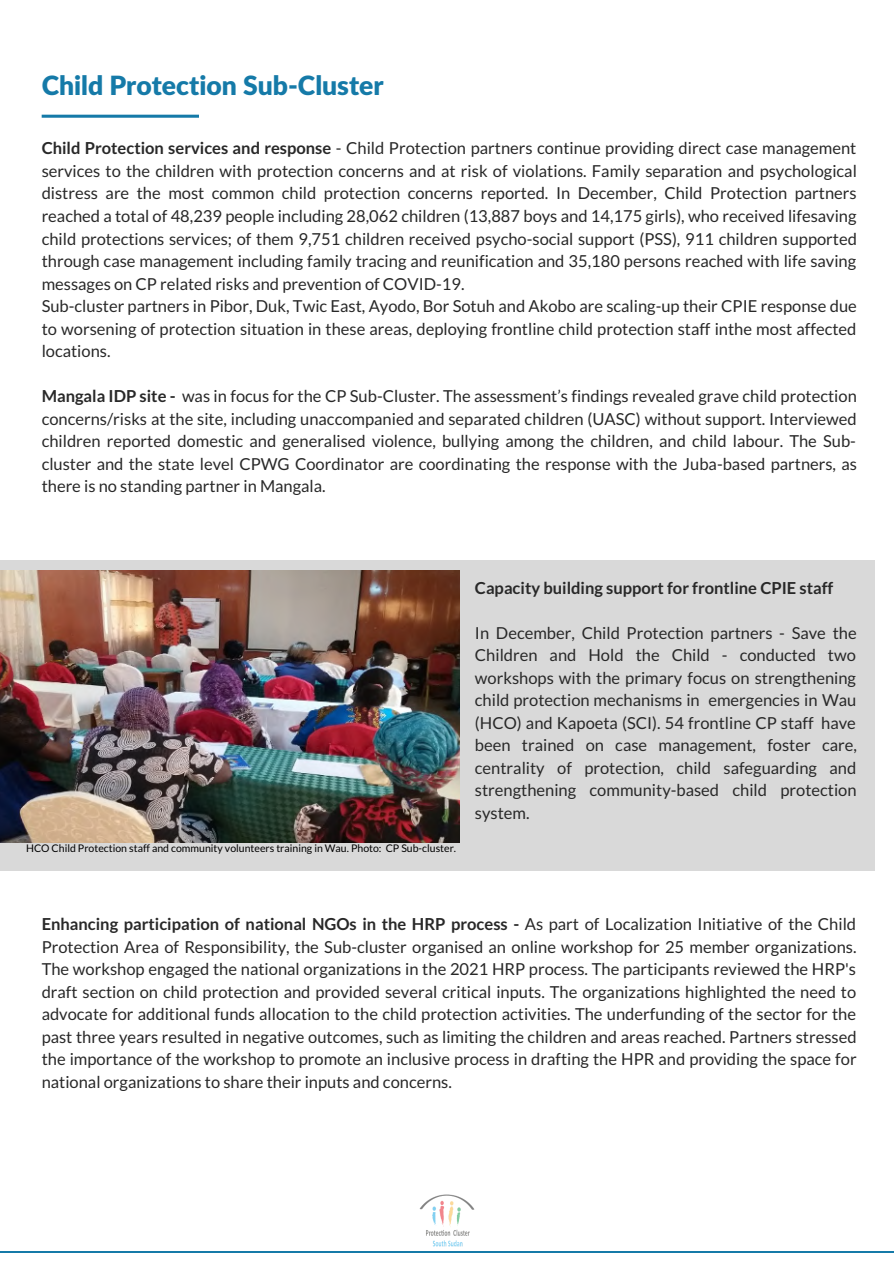
<style>
.page{position:relative;width:894px;height:1264px;background:#fff}
.page>*{position:absolute;margin:0;border:0;box-sizing:border-box;transform-origin:0 0}
.t1{font:900 26.55px "Lato Latin";color:#157aa8}
.t2{font:16.5px/22.5px "Lato";color:#282828;text-align:justify}
.t3{font:700 16.5px "Lato";color:#282828}
.t4{font:10.5px "Lato";color:#000}
.s1{font-weight:700}
</style>
<div class="page">
<img style="left:419px;top:1194px;width:55px;height:53px">
<hr style="left:0;top:1251px;width:893px;height:1px;background:#157aa8">
<svg style="left:42px;top:115px;width:157px;height:3px"></svg>
<div style="left:0;top:560px;width:874px;height:310px;background:#d9d9d9"></div>
<img style="left:0;top:570px;width:459px;height:272px">
<p class="t1" style="left:42px;top:74px;width:343px">Child Protection Sub-Cluster</p>
<p class="t2" style="left:42px;top:137px;width:816px"><span class="s1">Child Protection services and response</span> - Child Protection partners continue providing direct case management services to the children with protection concerns and at risk of violations. Family separation and psychological distress are the most common child protection concerns reported. In December, Child Protection partners reached a total of 48,239 people including 28,062 children (13,887 boys and 14,175 girls), who received lifesaving child protections services; of them 9,751 children received psycho-social support (PSS), 911 children supported through case management including family tracing and reunification and 35,180 persons reached with life saving messages on CP related risks and prevention of COVID-19.</p>
<p class="t2" style="left:42px;top:294px;width:816px">Sub-cluster partners in Pibor, Duk, Twic East, Ayodo, Bor Sotuh and Akobo are scaling-up their CPIE response due to worsening of protection situation in these areas, deploying frontline child protection staff inthe most affected locations.</p>
<p class="t2" style="left:42px;top:384px;width:816px"><span class="s1">Mangala IDP site -</span> was in focus for the CP Sub-Cluster. The assessment’s findings revealed grave child protection concerns/risks at the site, including unaccompanied and separated children (UASC) without support. Interviewed children reported domestic and generalised violence, bullying among the children, and child labour. The Sub&shy;cluster and the state level CPWG Coordinator are coordinating the response with the Juba-based partners, as there is no standing partner in Mangala.</p>
<p class="t4" style="left:26px;top:841px;width:431px">HCO Child Protection staff and community volunteers training in Wau. Photo: CP Sub-cluster.</p>
<p class="t3" style="left:475px;top:577px;width:360px">Capacity building support for frontline CPIE staff</p>
<p class="t2" style="left:475px;top:621px;width:383px">In December, Child Protection partners - Save the Children and Hold the Child - conducted two workshops with the primary focus on strengthening child protection mechanisms in emergencies in Wau (HCO) and Kapoeta (SCI). 54 frontline CP staff have been trained on case management, foster care, centrality of protection, child safeguarding and strengthening community-based child protection system.</p>
<p class="t2" style="left:42px;top:912px;width:816px"><span class="s1">Enhancing participation of national NGOs in the HRP process -</span> As part of Localization Initiative of the Child Protection Area of Responsibility, the Sub-cluster organised an online workshop for 25 member organizations.<br>The workshop engaged the national organizations in the 2021 HRP process. The participants reviewed the HRP's draft section on child protection and provided several critical inputs. The organizations highlighted the need to advocate for additional funds allocation to the child protection activities. The underfunding of the sector for the past three years resulted in negative outcomes, such as limiting the children and areas reached. Partners stressed the importance of the workshop to promote an inclusive process in drafting the HPR and providing the space for national organizations to share their inputs and concerns.</p>
</div>
